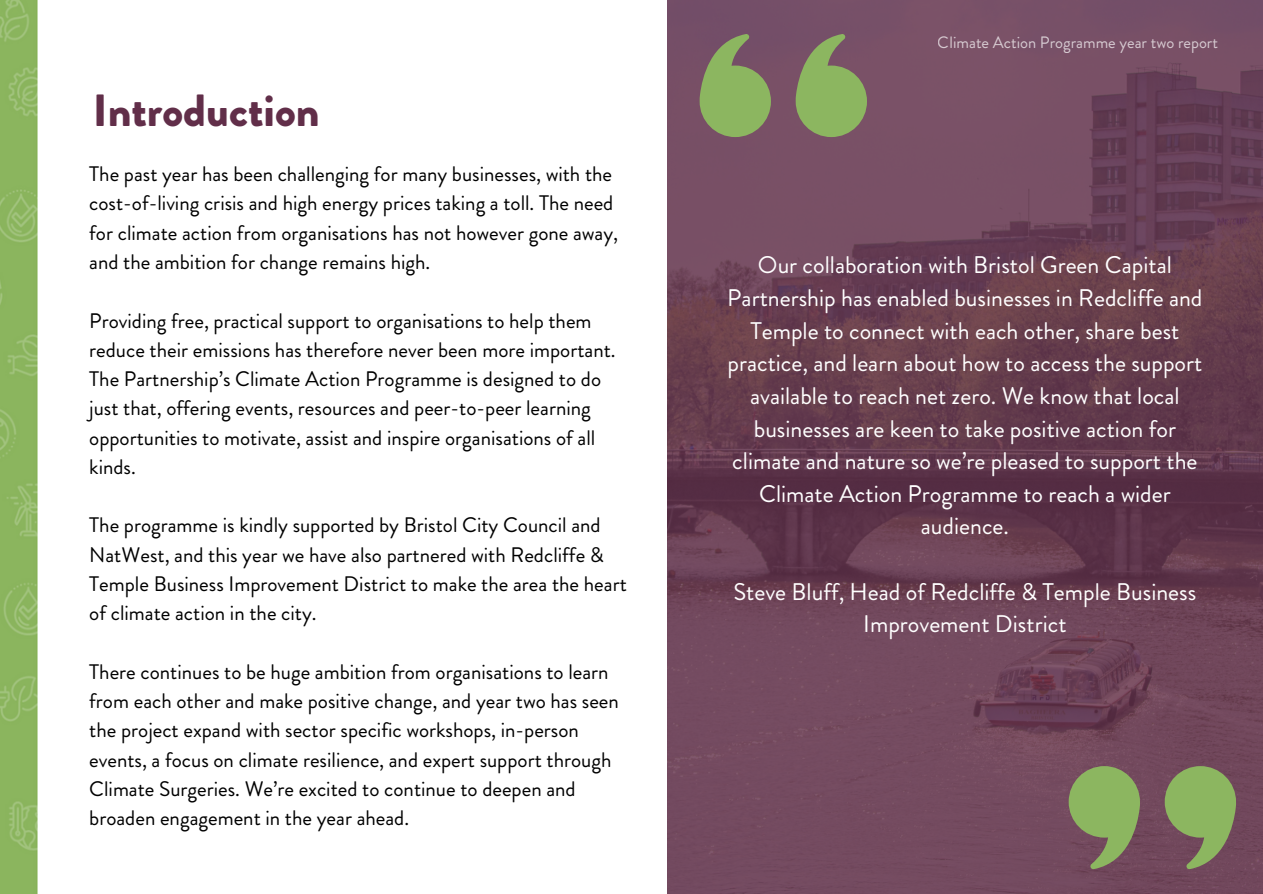
<style>
.page{position:relative;width:1263px;height:894px;background:#fff}
.page>*{position:absolute;margin:0;border:0;box-sizing:border-box;transform-origin:0 0}
.t1{font:900 45px "Brandon Grotesque";color:#612e49}
.t2{font:24px/32.5px "Brandon Grotesque";color:#fff;text-align:center}
.t3{font:21px/29.2px "Brandon Grotesque";color:#000}
.t4{font:16.5px "Brandon Grotesque";color:#fff}
</style>
<div class="page">
<img style="left:0;top:0;width:37px;height:893px">
<svg style="left:667px;top:0;width:596px;height:893px;background:#6c4358"></svg>
<svg style="left:700px;top:33px;width:71px;height:104px;background:#839162"></svg>
<svg style="left:796px;top:33px;width:71px;height:104px;background:#849162"></svg>
<svg style="left:1165px;top:765px;width:71px;height:104px;background:#828e5e"></svg>
<svg style="left:1069px;top:765px;width:71px;height:104px;background:#838f5f"></svg>
<p class="t1" style="left:93px;top:78px;width:228px">Introduction</p>
<p class="t3" style="left:89px;top:159px;width:530px">The past year has been challenging for many businesses, with the cost-of-living crisis and high energy prices taking a toll. The need for climate action from organisations has not however gone away, and the ambition for change remains high.</p>
<p class="t3" style="left:89px;top:306px;width:528px">Providing free, practical support to organisations to help them reduce their emissions has therefore never been more important.<br>The Partnership’s Climate Action Programme is designed to do just that, offering events, resources and peer-to-peer learning opportunities to motivate, assist and inspire organisations of all kinds.</p>
<p class="t3" style="left:89px;top:510px;width:539px">The programme is kindly supported by Bristol City Council and NatWest, and this year we have also partnered with Redcliffe &amp; Temple Business Improvement District to make the area the heart of climate action in the city.</p>
<p class="t3" style="left:89px;top:657px;width:531px">There continues to be huge ambition from organisations to learn from each other and make positive change, and year two has seen the project expand with sector specific workshops, in-person events, a focus on climate resilience, and expert support through Climate Surgeries. We’re excited to continue to deepen and broaden engagement in the year ahead.</p>
<p class="t4" style="left:938px;top:30px;width:282px">Climate Action Programme year two report</p>
<p class="t2" style="left:727px;top:249px;width:477px">Our collaboration with Bristol Green Capital Partnership has enabled businesses in Redcliffe and Temple to connect with each other, share best practice, and learn about how to access the support available to reach net zero. We know that local businesses are keen to take positive action for climate and nature so we’re pleased to support the Climate Action Programme to reach a wider audience.</p>
<p class="t2" style="left:733px;top:575px;width:464px">Steve Bluff, Head of Redcliffe &amp; Temple Business<br>Improvement District</p>
</div>
